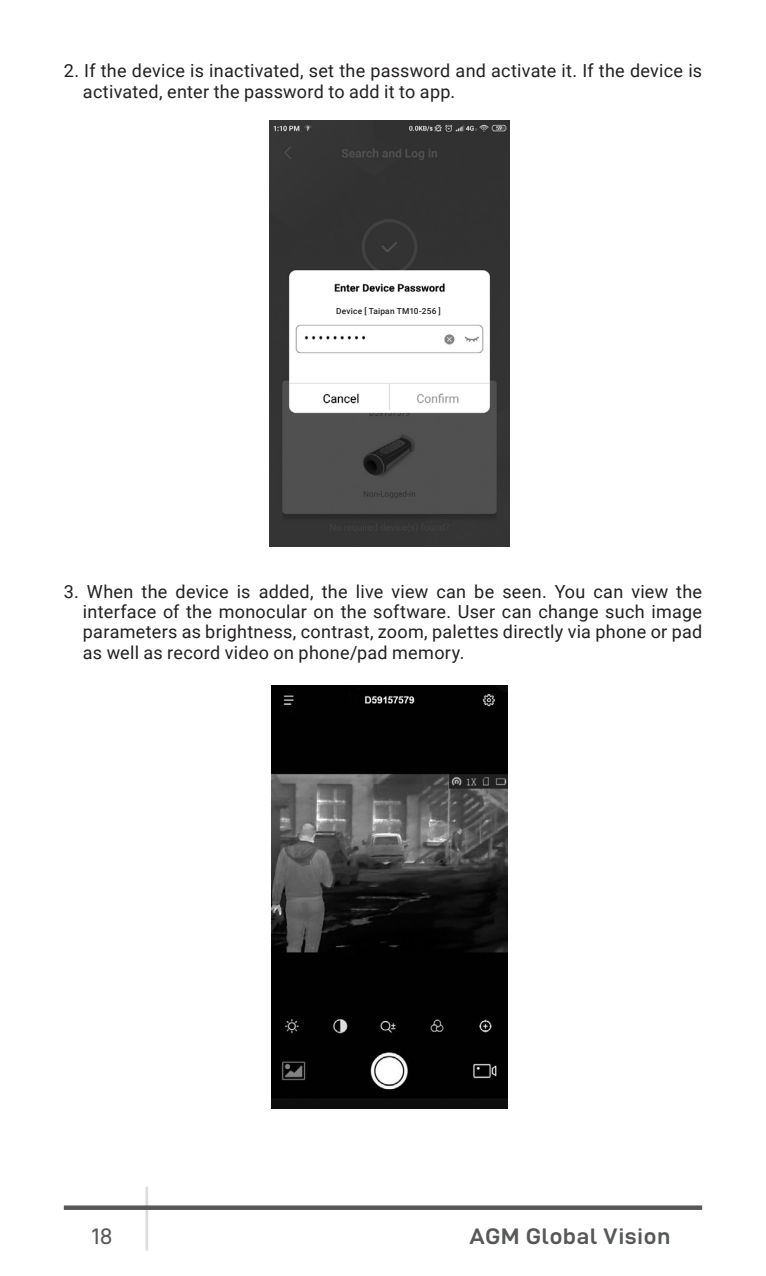
<style>
.page{position:relative;width:766px;height:1276px;background:#fff}
.page>*{position:absolute;margin:0;border:0;box-sizing:border-box;transform-origin:0 0}
.t1{font:22.5px "D DIN Exp Bold";letter-spacing:.035em;color:#57585a}
.t2{font:22.5px "D DIN Exp";color:#57585a}
.t3{font:18px/20.2px "Roboto";letter-spacing:.015em;color:#231f20}
.t4{font:500 8.33px "Roboto";letter-spacing:.025em;color:#231f20}
</style>
<div class="page">
<hr style="left:145px;top:1186px;width:3px;height:64px;background:#dcdddf">
<div style="left:64px;top:1205px;width:638px;height:5px;background:#57585a"></div>
<img style="left:269px;top:121px;width:240px;height:425px">
<div style="left:348px;top:306px;width:90px;height:11px;background:#fff"></div>
<img style="left:271px;top:685px;width:236px;height:424px">
<p class="t3" style="left:83px;top:60px;width:620px;text-indent:-19px">2. If the device is inactivated, set the password and activate it. If the device is activated, enter the password to add it to app.</p>
<p class="t4" style="left:336px;top:305px;width:106px">Device [ Taipan TM10-256 ]</p>
<p class="t3" style="left:83px;top:581px;width:620px;text-align:justify;text-indent:-19px">3. When the device is added, the live view can be seen. You can view the interface of the monocular on the software. User can change such image parameters as brightness, contrast, zoom, palettes directly via phone or pad as well as record video on phone/pad memory.</p>
<p class="t2" style="left:92px;top:1223px;width:23px">18</p>
<p class="t1" style="left:469px;top:1223px;width:202px">AGM Global Vision</p>
</div>
